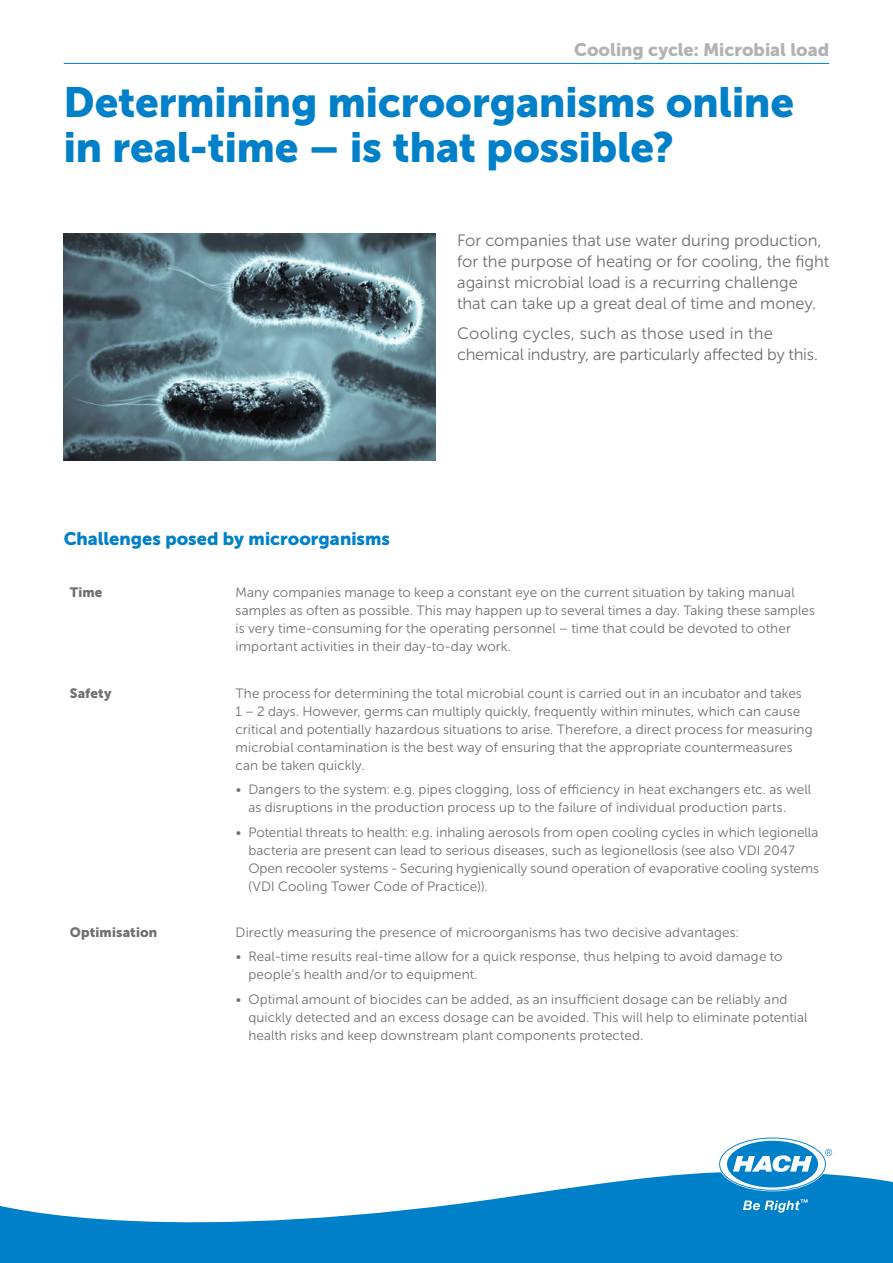
<style>
.page{position:relative;width:893px;height:1263px;background:#fff}
.page>*{position:absolute;margin:0;border:0;box-sizing:border-box;transform-origin:0 0}
.t1{font:42px/45px "Museo Sans Cyrl 900";letter-spacing:-.005em;color:#0080c8}
.t2{font:18px "Museo Sans Cyrl 900";color:#0080c8}
.t3{font:18px "Museo Sans Cyrl 900";color:#b1b2b3}
.t4{font:16.5px/21px "Museo Sans Cyrl 300";color:#6f6f6e}
.t5{font:13.5px/18px "Museo Sans Cyrl 300";letter-spacing:.005em;color:#6f6f6e}
.t6{font:13.5px "Museo Sans Cyrl 900";letter-spacing:.01em;color:#6f6f6e}
</style>
<div class="page">
<hr style="left:64px;top:63px;width:765px;height:1px;background:#0080c8">
<svg style="left:0;top:1172px;width:893px;height:91px;fill:#0080c8"></svg>
<svg style="left:720px;top:1138px;width:112px;height:52px"></svg>
<svg style="left:743px;top:1199px;width:64px;height:13px"></svg>
<img style="left:64px;top:234px;width:372px;height:226px">
<h2 class="t3" style="left:574px;top:39px;width:256px">Cooling cycle: Microbial load</h2>
<h1 class="t1" style="left:64px;top:79px;width:732px">Determining microorganisms online in real-time – is that possible?</h1>
<p class="t4" style="left:457px;top:230px;width:373px">For companies that use water during production, for the purpose of heating or for cooling, the fight against microbial load is a recurring challenge that can take up a great deal of time and money.</p>
<p class="t4" style="left:457px;top:323px;width:362px">Cooling cycles, such as those used in the chemical industry, are particularly affected by this.</p>
<h2 class="t2" style="left:64px;top:528px;width:328px">Challenges posed by microorganisms</h2>
<p class="t6" style="left:70px;top:585px;width:34px">Time</p>
<p class="t5" style="left:236px;top:584px;width:581px">Many companies manage to keep a constant eye on the current situation by taking manual samples as often as possible. This may happen up to several times a day. Taking these samples is very time-consuming for the operating personnel – time that could be devoted to other important activities in their day-to-day work.</p>
<p class="t6" style="left:70px;top:685px;width:43px">Safety</p>
<p class="t5" style="left:236px;top:684px;width:578px">The process for determining the total microbial count is carried out in an incubator and takes<br>1 – 2 days. However, germs can multiply quickly, frequently within minutes, which can cause critical and potentially hazardous situations to arise. Therefore, a direct process for measuring microbial contamination is the best way of ensuring that the appropriate countermeasures can be taken quickly.</p>
<p class="t5" style="left:248px;top:781px;width:564px;text-indent:-13px">• Dangers to the system: e.g. pipes clogging, loss of efficiency in heat exchangers etc. as well as disruptions in the production process up to the failure of individual production parts.</p>
<p class="t5" style="left:248px;top:823px;width:572px;text-indent:-13px">• Potential threats to health: e.g. inhaling aerosols from open cooling cycles in which legionella bacteria are present can lead to serious diseases, such as legionellosis (see also VDI 2047<br>Open recooler systems - Securing hygienically sound operation of evaporative cooling systems (VDI Cooling Tower Code of Practice)).</p>
<p class="t6" style="left:70px;top:925px;width:89px">Optimisation</p>
<p class="t5" style="left:236px;top:923px;width:505px">Directly measuring the presence of microorganisms has two decisive advantages:</p>
<p class="t5" style="left:248px;top:948px;width:536px;text-indent:-13px">• Real-time results real-time allow for a quick response, thus helping to avoid damage to people’s health and/or to equipment.</p>
<p class="t5" style="left:248px;top:990px;width:561px;text-indent:-13px">• Optimal amount of biocides can be added, as an insufficient dosage can be reliably and quickly detected and an excess dosage can be avoided. This will help to eliminate potential health risks and keep downstream plant components protected.</p>
</div>
